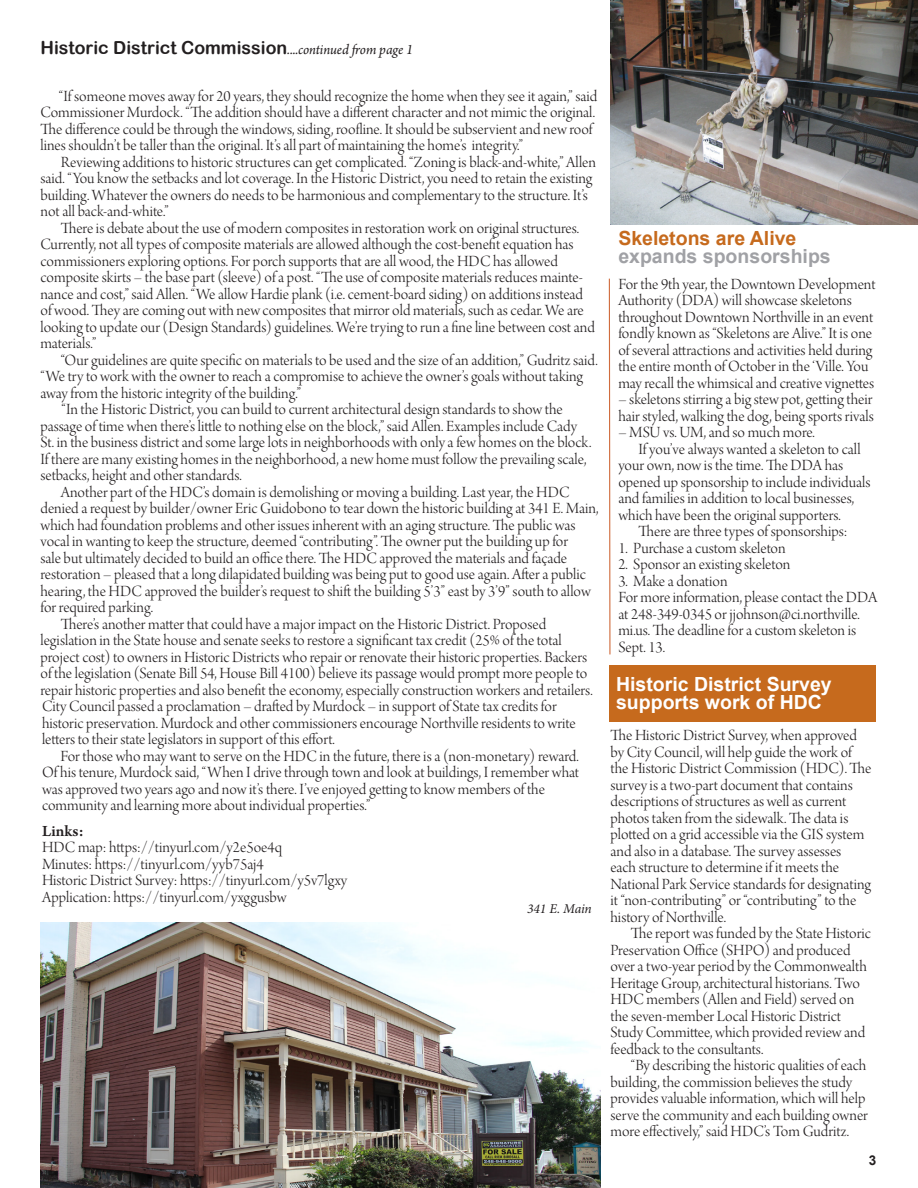
<style>
.page{position:relative;width:918px;height:1188px;background:#fff}
.page>*{position:absolute;margin:0;border:0;box-sizing:border-box;transform-origin:0 0}
.Header_with_rule_abo{font:700 19.5px/18px "Arial";color:#fff}
.t1{font:700 19.5px/18px "Arial";color:#a0a1a5}
.t2{font:18px "Arial Rounded MT Bold";color:#231f20}
.t3{font:16.5px/16.5px "Arno Pro Light Display";color:#231f20}
.t4{font:600 16.5px "Arno Pro";letter-spacing:.005em;color:#231f20}
.t5{font:italic 13.5px "Minion Pro";letter-spacing:-.015em;color:#231f20}
.t6{font:700 13.5px "Arial";color:#231f20}
.s1{font-family:"Arno Pro";font-style:italic;font-size:15px}
.s2{color:#c66a1d}
</style>
<div class="page">
<img style="left:610px;top:0;width:308px;height:225px">
<svg style="left:608px;top:278px;width:3px;height:377px"></svg>
<div style="left:609px;top:665px;width:267px;height:56px;background:#c66a1d"></div>
<img style="left:40px;top:922px;width:561px;height:266px">
<p class="t2" style="left:40px;top:37px;width:374px">Historic District Commission<span class="s1">....continued from page 1</span></p>
<p class="t3" style="left:40px;top:89px;width:558px;text-indent:18px">“If someone moves away for 20 years, they should recognize the home when they see it again,” said Commissioner Murdock. “The addition should have a different character and not mimic the original.<br>The difference could be through the windows, siding, roofline. It should be subservient and new roof lines shouldn’t be taller than the original. It’s all part of maintaining the home’s integrity.”</p>
<p class="t3" style="left:40px;top:155px;width:557px;text-indent:20px">Reviewing additions to historic structures can get complicated. “Zoning is black-and-white,” Allen said. “You know the setbacks and lot coverage. In the Historic District, you need to retain the existing building. Whatever the owners do needs to be harmonious and complementary to the structure. It’s not all back-and-white.”</p>
<p class="t3" style="left:40px;top:221px;width:556px;text-indent:20px">There is debate about the use of modern composites in restoration work on original structures.<br>Currently, not all types of composite materials are allowed although the cost-benefit equation has commissioners exploring options. For porch supports that are all wood, the HDC has allowed composite skirts – the base part (sleeve) of a post. “The use of composite materials reduces mainte&shy;nance and cost,” said Allen. “We allow Hardie plank (i.e. cement-board siding) on additions instead of wood. They are coming out with new composites that mirror old materials, such as cedar. We are looking to update our (Design Standards) guidelines. We’re trying to run a fine line between cost and materials.”</p>
<p class="t3" style="left:61px;top:353px;width:538px">“Our guidelines are quite specific on materials to be used and the size of an addition,” Gudritz said.</p>
<p class="t3" style="left:40px;top:369px;width:544px">“We try to work with the owner to reach a compromise to achieve the owner’s goals without taking</p>
<p class="t3" style="left:40px;top:386px;width:262px">away from the historic integrity of the building.”</p>
<p class="t3" style="left:62px;top:402px;width:503px">“In the Historic District, you can build to current architectural design standards to show the</p>
<p class="t3" style="left:40px;top:419px;width:538px">passage of time when there’s little to nothing else on the block,” said Allen. Examples include Cady</p>
<p class="t3" style="left:40px;top:435px;width:552px">St. in the business district and some large lots in neighborhoods with only a few homes on the block.</p>
<p class="t3" style="left:40px;top:452px;width:547px">If there are many existing homes in the neighborhood, a new home must follow the prevailing scale,</p>
<p class="t3" style="left:40px;top:468px;width:203px">setbacks, height and other standards.</p>
<p class="t3" style="left:40px;top:485px;width:559px;text-indent:20px">Another part of the HDC’s domain is demolishing or moving a building. Last year, the HDC denied a request by builder/owner Eric Guidobono to tear down the historic building at 341 E. Main, which had foundation problems and other issues inherent with an aging structure. The public was vocal in wanting to keep the structure, deemed “contributing”. The owner put the building up for<br>sale but ultimately decided to build an office there. The HDC approved the materials and façade restoration – pleased that a long dilapidated building was being put to good use again. After a public hearing, the HDC approved the builder’s request to shift the building 5’3” east by 3’9” south to allow for required parking.</p>
<p class="t3" style="left:61px;top:617px;width:487px">There’s another matter that could have a major impact on the Historic District. Proposed</p>
<p class="t3" style="left:40px;top:633px;width:523px">legislation in the State house and senate seeks to restore a significant tax credit (25% of the total</p>
<p class="t3" style="left:40px;top:650px;width:548px">project cost) to owners in Historic Districts who repair or renovate their historic properties. Backers</p>
<p class="t3" style="left:40px;top:666px;width:548px">of the legislation (Senate Bill 54, House Bill 4100) believe its passage would prompt more people to</p>
<p class="t3" style="left:40px;top:683px;width:554px">repair historic properties and also benefit the economy, especially construction workers and retailers.</p>
<p class="t3" style="left:42px;top:699px;width:516px">City Council passed a proclamation – drafted by Murdock – in support of State tax credits for</p>
<p class="t3" style="left:42px;top:716px;width:535px">historic preservation. Murdock and other commissioners encourage Northville residents to write</p>
<p class="t3" style="left:42px;top:732px;width:294px">letters to their state legislators in support of this effort.</p>
<p class="t3" style="left:60px;top:749px;width:520px">For those who may want to serve on the HDC in the future, there is a (non-monetary) reward.</p>
<p class="t3" style="left:42px;top:765px;width:539px">Of his tenure, Murdock said, “When I drive through town and look at buildings, I remember what</p>
<p class="t3" style="left:42px;top:782px;width:505px">was approved two years ago and now it’s there. I’ve enjoyed getting to know members of the</p>
<p class="t3" style="left:42px;top:798px;width:330px">community and learning more about individual properties.”</p>
<p class="t4" style="left:42px;top:821px;width:43px">Links:</p>
<p class="t3" style="left:42px;top:840px;width:242px">HDC map: https://tinyurl.com/y2e5oe4q</p>
<p class="t3" style="left:42px;top:857px;width:223px">Minutes: https://tinyurl.com/yyb75aj4</p>
<p class="t3" style="left:42px;top:873px;width:307px">Historic District Survey: https://tinyurl.com/y5v7lgxy<br>Application: https://tinyurl.com/yxggusbw</p>
<p class="t5" style="left:527px;top:899px;width:66px">341 E. Main</p>
<p class="t1" style="left:618px;top:230px;width:214px"><span class="s2">Skeletons are Alive </span>expands sponsorships</p>
<p class="t3" style="left:618px;top:277px;width:259px">For the 9th year, the Downtown Development Authority (DDA) will showcase skeletons throughout Downtown Northville in an event fondly known as “Skeletons are Alive.” It is one of several attractions and activities held during the entire month of October in the ‘Ville. You may recall the whimsical and creative vignettes</p>
<p class="t3" style="left:618px;top:392px;width:257px">– skeletons stirring a big stew pot, getting their hair styled, walking the dog, being sports rivals</p>
<p class="t3" style="left:618px;top:425px;width:198px">– MSU vs. UM, and so much more.</p>
<p class="t3" style="left:618px;top:442px;width:254px;text-indent:20px">If you’ve always wanted a skeleton to call your own, now is the time. The DDA has opened up sponsorship to include individuals and families in addition to local businesses, which have been the original supporters.</p>
<p class="t3" style="left:639px;top:524px;width:210px">There are three types of sponsorships:</p>
<p class="t3" style="left:618px;top:541px;width:169px">1. Purchase a custom skeleton</p>
<p class="t3" style="left:618px;top:557px;width:174px">2. Sponsor an existing skeleton</p>
<p class="t3" style="left:618px;top:574px;width:261px">3. Make a donation<br>For more information, please contact the DDA at 248-349-0345 or jjohnson@ci.northville. mi.us. The deadline for a custom skeleton is<br>Sept. 13.</p>
<p class="Header_with_rule_abo" style="left:616px;top:676px;width:217px">Historic District Survey supports work of HDC</p>
<p class="t3" style="left:610px;top:728px;width:263px">The Historic District Survey, when approved by City Council, will help guide the work of the Historic District Commission (HDC). The survey is a two-part document that contains descriptions of structures as well as current photos taken from the sidewalk. The data is plotted on a grid accessible via the GIS system and also in a database. The survey assesses<br>each structure to determine if it meets the National Park Service standards for designating it “non-contributing” or “contributing” to the history of Northville.</p>
<p class="t3" style="left:610px;top:926px;width:262px;text-indent:20px">The report was funded by the State Historic Preservation Office (SHPO) and produced over a two-year period by the Commonwealth Heritage Group, architectural historians. Two HDC members (Allen and Field) served on the seven-member Local Historic District Study Committee, which provided review and feedback to the consultants.</p>
<p class="t3" style="left:610px;top:1058px;width:259px;text-indent:20px">“By describing the historic qualities of each building, the commission believes the study provides valuable information, which will help serve the community and each building owner more effectively,” said HDC’s Tom Gudritz.</p>
<p class="t6" style="left:869px;top:1151px;width:9px">3</p>
</div>
